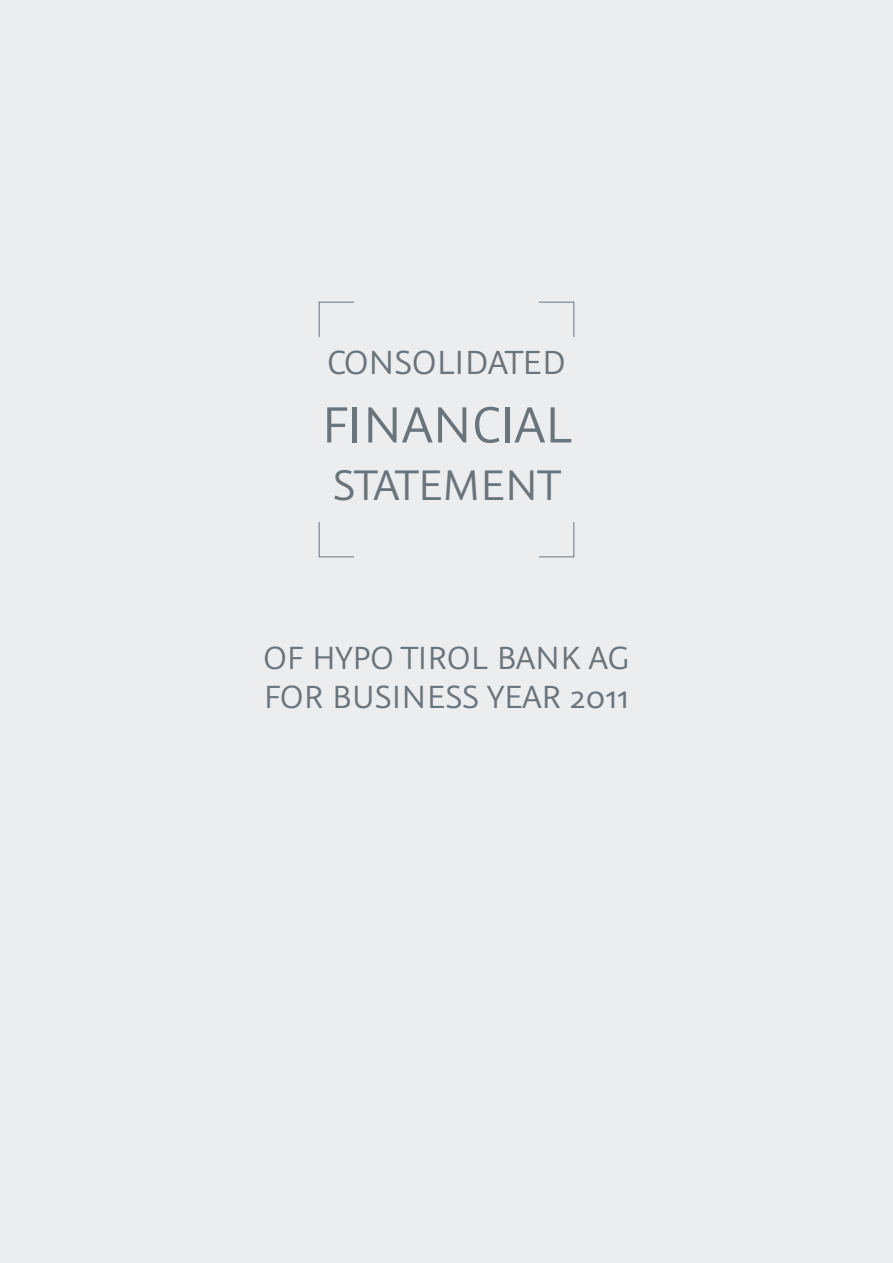
<style>
.page{position:relative;width:893px;height:1263px;background:#ecedef}
.page>*{position:absolute;margin:0;border:0;box-sizing:border-box;transform-origin:0 0}
.t1{font:57px "Graublau Sans";letter-spacing:-.01em;color:#6a747b}
.t2{font:48px "Graublau Sans";letter-spacing:-.01em;color:#6a747b}
.t3{font:37.5px "Graublau Sans";letter-spacing:-.01em;color:#6a747b}
.t4{font:36px/39px "Graublau Sans";letter-spacing:-.01em;color:#6a747b}
</style>
<div class="page">
<svg style="left:319px;top:302px;width:35px;height:35px"></svg>
<svg style="left:319px;top:522px;width:35px;height:35px"></svg>
<svg style="left:539px;top:522px;width:35px;height:35px"></svg>
<svg style="left:539px;top:302px;width:35px;height:35px"></svg>
<p class="t3" style="left:327px;top:340px;width:240px">CONSOLIDATED</p>
<h1 class="t1" style="left:321px;top:391px;width:252px">FINANCIAL</h1>
<h2 class="t2" style="left:333px;top:456px;width:229px">STATEMENT</h2>
<p class="t4" style="left:263px;top:639px;width:368px">OF HYPO TI ROL BAN K AG<br>FOR BUSINESS</p>
<p class="t4" style="left:487px;top:678px;width:143px">YEAR 2011</p>
</div>
